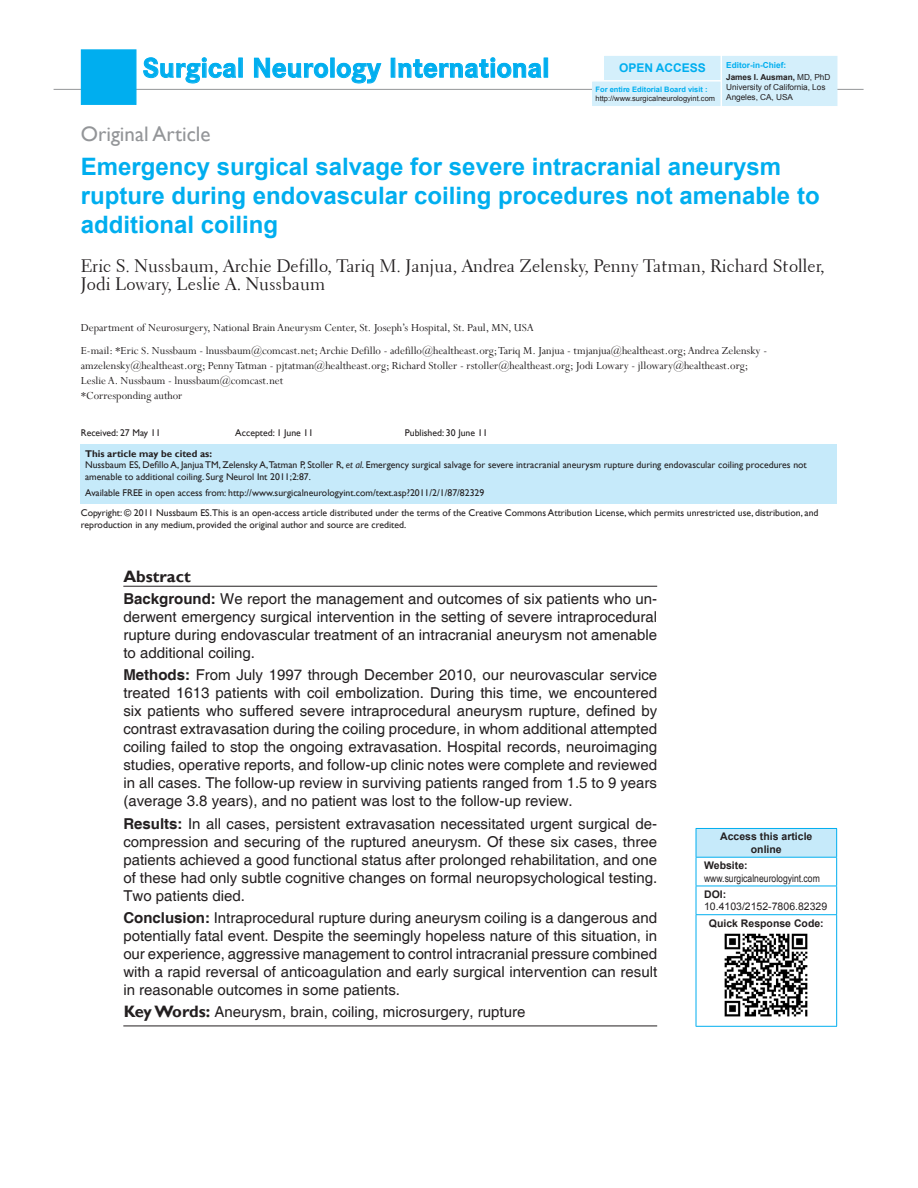
<style>
.page{position:relative;width:918px;height:1188px;background:#fff}
.page>*{position:absolute;margin:0;border:0;box-sizing:border-box;transform-origin:0 0}
.t1{font:700 27px "Corporate SBQ";color:#00aeef}
.Article_title{font:700 24px/28.8px "Arial";color:#00aeef}
.Article_Type{font:21px "Gill Sans";color:#939598}
.Author_name{font:18px/18px "Transitional 521 BT Roman A";color:#231f20}
.Abstract_Heading{font:700 16.5px "Gill Sans";color:#231f20}
.Abstract_text{font:15px/18px "Helvetica";color:#231f20;text-align:justify}
.Keywords{font:15px "Helvetica";color:#231f20}
.E-mails{font:12px/15px "Perpetua";color:#231f20}
.Author_dept{font:12px "Perpetua";color:#231f20}
.t2{font:700 12px "Arial";color:#00aeef}
.t3{font:700 10.5px/12.6px "Arial";color:#231f20;text-align:center}
.t4{font:10.5px/12.6px "Arial Narrow";color:#231f20}
.t5{font:10.5px/12.6px "Arial";color:#231f20}
.Published{font:9.75px/11.7px "Gill Sans";color:#231f20}
.Published-2{font:700 9.75px "Gill Sans";color:#231f20}
.t6{font:8.25px/9.9px "Arial";letter-spacing:-.005em;color:#231f20}
.t7{font:700 8.25px "Arial";color:#00aeef}
.t8{font:7.5px/9px "Arial";color:#231f20}
.s1{font-weight:700;color:#00aeef}
.s2{font-weight:700}
.s3{font-style:italic}
.s4{font-family:"Gill Sans";font-weight:700;font-size:16.5px}
.s5{font-family:"Arial";font-weight:700}
</style>
<div class="page">
<hr style="left:54px;top:89px;width:810px;height:1px;background:#939598">
<svg style="left:143px;top:57px;width:93px;height:27px"></svg>
<div style="left:239px;top:58px;width:4px;height:20px;border:1px solid #00aeef"></div>
<svg style="left:254px;top:58px;width:74px;height:20px"></svg>
<div style="left:330px;top:58px;width:5px;height:20px;border:1px solid #00aeef"></div>
<svg style="left:337px;top:63px;width:45px;height:21px"></svg>
<svg style="left:398px;top:57px;width:144px;height:33px"></svg>
<div style="left:544px;top:58px;width:4px;height:20px;border:1px solid #00aeef"></div>
<div style="left:81px;top:49px;width:56px;height:56px;background:#00aeef;border:1px solid #00aeef"></div>
<div style="left:723px;top:56px;width:114px;height:50px;background:#d4effb"></div>
<div style="left:605px;top:56px;width:115px;height:24px;background:#d4effb"></div>
<div style="left:593px;top:82px;width:127px;height:24px;background:#d4effb"></div>
<div style="left:81px;top:445px;width:756px;height:59px;background:#c6eafa"></div>
<div style="left:696px;top:828px;width:141px;height:29px;background:#c6eafa"></div>
<hr style="left:696px;top:828px;width:141px;height:1px;background:#00aeef">
<hr style="left:696px;top:857px;width:141px;height:1px;background:#00aeef">
<hr style="left:696px;top:886px;width:141px;height:1px;background:#00aeef">
<svg style="left:696px;top:829px;width:1px;height:85px"></svg>
<svg style="left:836px;top:829px;width:1px;height:85px"></svg>
<hr style="left:696px;top:914px;width:141px;height:1px;background:#00aeef">
<hr style="left:696px;top:915px;width:1px;height:111px;background:#00aeef">
<hr style="left:836px;top:915px;width:1px;height:111px;background:#00aeef">
<hr style="left:696px;top:1026px;width:141px;height:1px;background:#00aeef">
<img style="left:724px;top:933px;width:84px;height:84px">
<hr style="left:123px;top:586px;width:534px;height:1px;background:#231f20">
<hr style="left:123px;top:1026px;width:534px;height:1px;background:#231f20">
<p class="t1" style="left:143px;top:51px;width:408px">Surgical Neurology International</p>
<p class="t7" style="left:726px;top:60px;width:62px">Editor-in-Chief:</p>
<p class="t2" style="left:619px;top:60px;width:88px">OPEN ACCESS</p>
<p class="t8" style="left:596px;top:85px;width:121px"><span class="s1">For entire Editorial Board visit : </span>http://www.surgicalneurologyint.com</p>
<p class="t6" style="left:726px;top:72px;width:106px"><span class="s2">James I. Ausman,</span> MD, PhD<br>University of California, Los<br>Angeles, CA, USA</p>
<p class="Article_Type" style="left:81px;top:122px;width:131px">Original Article</p>
<p class="Article_title" style="left:81px;top:153px;width:740px">Emergency surgical salvage for severe intracranial aneurysm rupture during endovascular coiling procedures not amenable to additional coiling</p>
<p class="Author_name" style="left:81px;top:257px;width:745px">Eric S. Nussbaum, Archie Defillo, Tariq M. Janjua, Andrea Zelensky, Penny Tatman, Richard Stoller,<br>Jodi Lowary, Leslie A. Nussbaum</p>
<p class="Author_dept" style="left:81px;top:320px;width:455px">Department of Neurosurgery, National Brain Aneurysm Center, St. Joseph’s Hospital, St. Paul, MN, USA</p>
<p class="E-mails" style="left:81px;top:343px;width:688px">E-mail: *Eric S. Nussbaum - lnussbaum@comcast.net; Archie Defillo - adefillo@healtheast.org; Tariq M. Janjua - tmjanjua@healtheast.org; Andrea Zelensky - amzelensky@healtheast.org; Penny Tatman - pjtatman@healtheast.org; Richard Stoller - rstoller@healtheast.org; Jodi Lowary - jllowary@healtheast.org; Leslie A. Nussbaum - lnussbaum@comcast.net<br>*Corresponding author</p>
<p class="Published" style="left:81px;top:427px;width:81px">Received: 27 May 11</p>
<p class="Published" style="left:235px;top:427px;width:80px">Accepted: 1 June 11</p>
<p class="Published" style="left:405px;top:427px;width:84px">Published: 30 June 11</p>
<p class="Published-2" style="left:85px;top:447px;width:128px">This article may be cited as:</p>
<p class="Published" style="left:85px;top:459px;width:723px">Nussbaum ES, Defillo A, Janjua TM, Zelensky A,Tatman P, Stoller R, <span class="s3">et al</span>. Emergency surgical salvage for severe intracranial aneurysm rupture during endovascular coiling procedures not amenable to additional coiling. Surg Neurol Int 2011;2:87.</p>
<p class="Published" style="left:85px;top:487px;width:401px">Available FREE in open access from: http://www.surgicalneurologyint.com/text.asp?2011/2/1/87/82329</p>
<p class="Published" style="left:81px;top:507px;width:739px">Copyright: © 2011 Nussbaum ES.This is an open-access article distributed under the terms of the Creative Commons Attribution License, which permits unrestricted use, distribution, and reproduction in any medium, provided the original author and source are credited.</p>
<p class="Abstract_Heading" style="left:123px;top:566px;width:69px">Abstract</p>
<p class="Abstract_text" style="left:123px;top:590px;width:535px"><span class="s2">Background:</span> We report the management and outcomes of six patients who un&shy;derwent emergency surgical intervention in the setting of severe intraprocedural rupture during endovascular treatment of an intracranial aneurysm not amenable to additional coiling.</p>
<p class="Abstract_text" style="left:123px;top:667px;width:535px"><span class="s2">Methods:</span> From July 1997 through December 2010, our neurovascular service treated 1613 patients with coil embolization. During this time, we encountered six patients who suffered severe intraprocedural aneurysm rupture, defined by contrast extravasation during the coiling procedure, in whom additional attempted coiling failed to stop the ongoing extravasation. Hospital records, neuroimaging studies, operative reports, and follow-up clinic notes were complete and reviewed in all cases. The follow-up review in surviving patients ranged from 1.5 to 9 years (average 3.8 years), and no patient was lost to the follow-up review.</p>
<p class="Abstract_text" style="left:123px;top:815px;width:535px"><span class="s2">Results:</span> In all cases, persistent extravasation necessitated urgent surgical de&shy;compression and securing of the ruptured aneurysm. Of these six cases, three patients achieved a good functional status after prolonged rehabilitation, and one of these had only subtle cognitive changes on formal neuropsychological testing.<br>Two patients died.</p>
<p class="Abstract_text" style="left:123px;top:909px;width:535px"><span class="s2">Conclusion:</span> Intraprocedural rupture during aneurysm coiling is a dangerous and potentially fatal event. Despite the seemingly hopeless nature of this situation, in our experience, aggressive management to control intracranial pressure combined with a rapid reversal of anticoagulation and early surgical intervention can result in reasonable outcomes in some patients.</p>
<p class="Keywords" style="left:124px;top:1003px;width:403px"><span class="s4">Key Words:</span> Aneurysm, brain, coiling, microsurgery, rupture</p>
<p class="t3" style="left:720px;top:831px;width:94px">Access this article online</p>
<p class="t4" style="left:704px;top:859px;width:117px"><span class="s5">Website: </span>www.surgicalneurologyint.com</p>
<p class="t5" style="left:704px;top:888px;width:125px"><span class="s2">DOI:<br></span>10.4103/2152-7806.82329</p>
<p class="t3" style="left:709px;top:917px;width:116px">Quick Response Code:</p>
</div>
